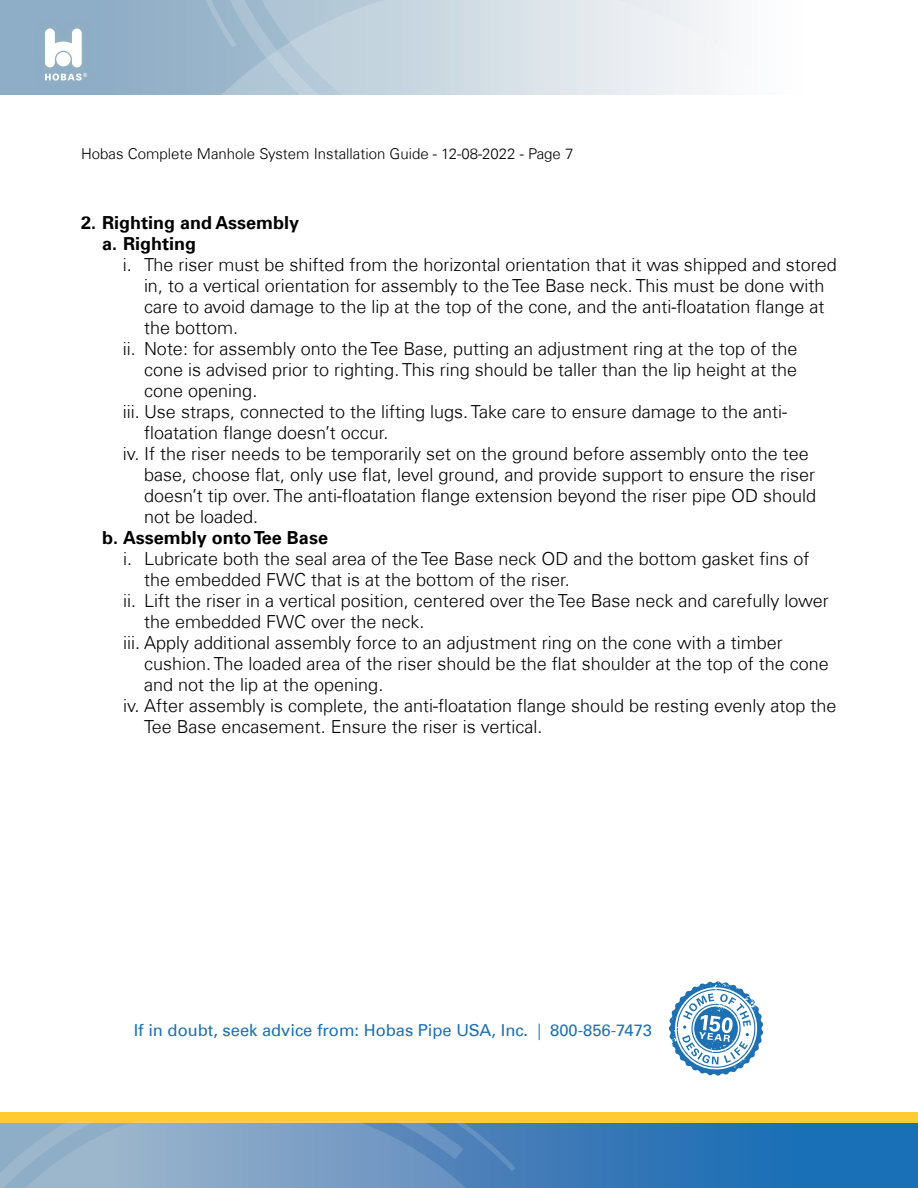
<style>
.page{position:relative;width:918px;height:1188px;background:#fff}
.page>*{position:absolute;margin:0;border:0;box-sizing:border-box;transform-origin:0 0}
.t1{font:300 18px "Univers Com 45";color:#000}
.t2{font:700 18px/21px "Univers Com 65";color:#000}
.t3{font:16.5px "Univers Com 55 Roman";color:#1a70b6}
.t4{font:300 15px "Univers Com 45";color:#000}
.s1{font-family:"Univers Com 45";font-weight:300}
</style>
<div class="page">
<svg style="left:570px;top:1123px;width:348px;height:65px;background:#2472b6"></svg>
<div style="left:0;top:0;width:96px;height:94px;background:#8eadc6"></div>
<div style="left:34px;top:18px;width:63px;height:73px;background:#8eadc5"></div>
<svg style="left:45px;top:28px;width:37px;height:39px"></svg>
<svg style="left:45px;top:73px;width:42px;height:8px"></svg>
<svg style="left:96px;top:0;width:629px;height:95px;background:#9cb6cc"></svg>
<div style="left:0;top:1112px;width:918px;height:11px;background:#ffca32"></div>
<svg style="left:181px;top:48px;width:538px;height:46px;background:#ccd9e2"></svg>
<svg style="left:160px;top:0;width:559px;height:48px;background:#c8d6e0"></svg>
<svg style="left:0;top:1121px;width:570px;height:67px;background:#7c9fbf"></svg>
<svg style="left:669px;top:981px;width:94px;height:95px"></svg>
<p class="t4" style="left:81px;top:145px;width:494px">Hobas Complete Manhole System Installation Guide - 12-08-2022 - Page 7</p>
<p class="t2" style="left:102px;top:212px;width:199px;text-indent:-21px">2. Righting and Assembly a. Righting</p>
<p class="t1" style="left:123px;top:254px;width:716px">i. The riser must be shifted from the horizontal orientation that it was shipped and stored</p>
<p class="t1" style="left:144px;top:275px;width:682px">in, to a vertical orientation for assembly to the Tee Base neck. This must be done with</p>
<p class="t1" style="left:144px;top:296px;width:682px">care to avoid damage to the lip at the top of the cone, and the anti-floatation flange at</p>
<p class="t1" style="left:144px;top:317px;width:96px">the bottom.</p>
<p class="t1" style="left:123px;top:338px;width:676px">ii. Note: for assembly onto the Tee Base, putting an adjustment ring at the top of the</p>
<p class="t1" style="left:144px;top:359px;width:655px">cone is advised prior to righting. This ring should be taller than the lip height at the</p>
<p class="t1" style="left:144px;top:380px;width:115px">cone opening.</p>
<p class="t1" style="left:123px;top:401px;width:666px">iii. Use straps, connected to the lifting lugs. Take care to ensure damage to the anti-</p>
<p class="t1" style="left:144px;top:422px;width:246px">floatation flange doesn’t occur.</p>
<p class="t1" style="left:123px;top:443px;width:687px">iv. If the riser needs to be temporarily set on the ground before assembly onto the tee</p>
<p class="t1" style="left:144px;top:464px;width:673px">base, choose flat, only use flat, level ground, and provide support to ensure the riser</p>
<p class="t1" style="left:144px;top:485px;width:674px">doesn’t tip over. The anti-floatation flange extension beyond the riser pipe OD should</p>
<p class="t1" style="left:144px;top:506px;width:116px">not be loaded.</p>
<p class="t2" style="left:102px;top:527px;width:228px">b. Assembly onto Tee Base</p>
<p class="t1" style="left:123px;top:548px;width:688px">i. Lubricate both the seal area of the Tee Base neck OD and the bottom gasket fins of</p>
<p class="t1" style="left:144px;top:569px;width:427px">the embedded FWC that is at the bottom of the riser.</p>
<p class="t1" style="left:123px;top:590px;width:707px">ii. Lift the riser in a vertical position, centered over the Tee Base neck and carefully lower</p>
<p class="t1" style="left:144px;top:611px;width:282px">the embedded FWC over the neck.</p>
<p class="t1" style="left:123px;top:632px;width:661px">iii. Apply additional assembly force to an adjustment ring on the cone with a timber</p>
<p class="t1" style="left:144px;top:653px;width:686px">cushion. The loaded area of the riser should be the flat shoulder at the top of the cone</p>
<p class="t1" style="left:144px;top:674px;width:241px">and not the lip at the opening.</p>
<p class="t1" style="left:123px;top:695px;width:715px">iv. After assembly is complete, the anti-floatation flange should be resting evenly atop the</p>
<p class="t1" style="left:144px;top:716px;width:400px">Tee Base encasement. Ensure the riser is vertical.</p>
<p class="t3" style="left:134px;top:1020px;width:520px">If in doubt, seek advice from: Hobas Pipe USA, Inc. <span class="s1">|</span> 800-856-7473</p>
</div>
